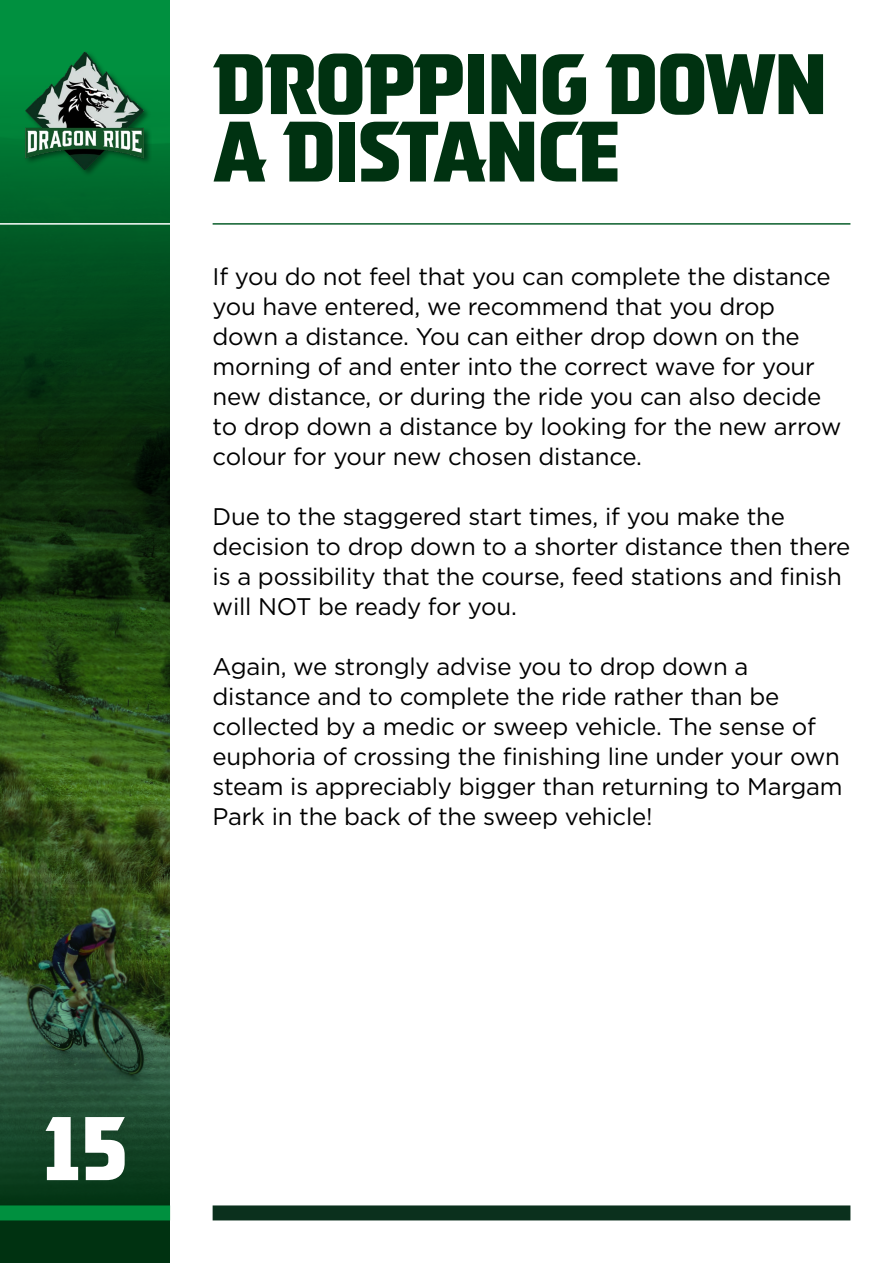
<style>
.page{position:relative;width:893px;height:1263px;background:#fff}
.page>*{position:absolute;margin:0;border:0;box-sizing:border-box;transform-origin:0 0}
.t1{font:800 90.15px "WATAHA";color:#fff}
.t2{font:800 85.5px/67.5px "WATAHA";letter-spacing:-.03em;color:#003211}
.t3{font:24px/30px "Gotham";letter-spacing:-.01em;color:#000}
</style>
<div class="page">
<svg style="left:0;top:491px;width:170px;height:492px;background:#294815"></svg>
<svg style="left:0;top:0;width:170px;height:491px;background:#03501f"></svg>
<svg style="left:0;top:983px;width:170px;height:280px;background:#1c482c"></svg>
<hr style="left:213px;top:223px;width:637px;height:2px;background:#0a5e2b">
<div style="left:213px;top:1205px;width:637px;height:15px;background:#0b301d"></div>
<div style="left:24px;top:51px;width:128px;height:127px;background:#000;opacity:.45"></div>
<img style="left:26px;top:52px;width:118px;height:117px">
<hr style="left:0;top:223px;width:193px;height:2px;background:#fff">
<div style="left:0;top:1205px;width:170px;height:15px;background:#00903f"></div>
<h2 class="t2" style="left:213px;top:50px;width:617px">DROPPING DOWN<br>A DISTANCE</h2>
<p class="t3" style="left:213px;top:261px;width:630px">If you do not feel that you can complete the distance you have entered, we recommend that you drop down a distance. You can either drop down on the morning of and enter into the correct wave for your new distance, or during the ride you can also decide to drop down a distance by looking for the new arrow colour for your new chosen distance.</p>
<p class="t3" style="left:213px;top:501px;width:639px">Due to the staggered start times, if you make the decision to drop down to a shorter distance then there is a possibility that the course, feed stations and finish will NOT be ready for you.</p>
<p class="t3" style="left:213px;top:651px;width:631px">Again, we strongly advise you to drop down a distance and to complete the ride rather than be collected by a medic or sweep vehicle. The sense of euphoria of crossing the finishing line under your own steam is appreciably bigger than returning to Margam Park in the back of the sweep vehicle!</p>
<h1 class="t1" style="left:42px;top:1094px;width:87px">15</h1>
</div>
